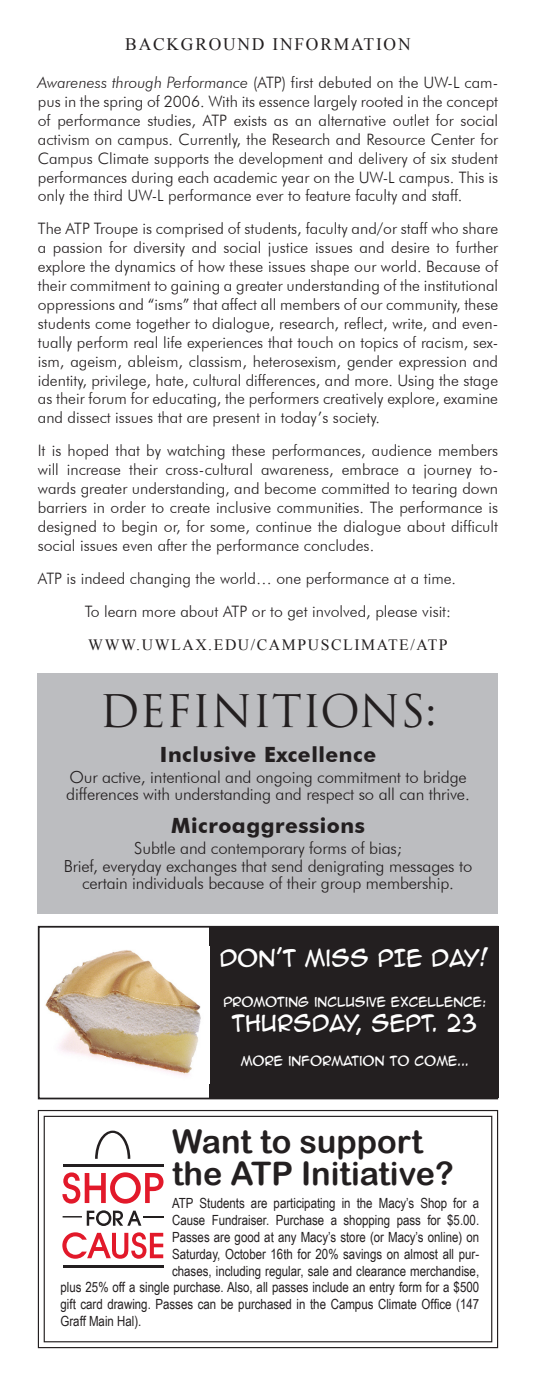
<style>
.page{position:relative;width:536px;height:1386px;background:#fff}
.page>*{position:absolute;margin:0;border:0;box-sizing:border-box;transform-origin:0 0}
.t1{font:43.75px "Trajan Pro";color:#231f20}
.t2{font:36.75px "Avenir LT Std";color:#231f20}
.t3{font:32.38px/31.5px "Arial Rounded MT Bold";color:#231f20}
.t4{font:21.35px "Anime Ace 2.0 BB";color:#fff}
.t5{font:700 21px "Futura BT";letter-spacing:.025em;color:#231f20}
.t6{font:21px "Anime Ace 2.0 BB";color:#fff}
.t7{font:17.5px "Times New Roman";letter-spacing:.1em;color:#231f20}
.t8{font:300 16.62px/17.5px "Futura BT";letter-spacing:-.01em;color:#231f20}
.t9{font:300 15.75px/18.9px "Futura BT";color:#231f20;text-align:justify}
.t10{font:15.75px "Times New Roman";letter-spacing:.1em;color:#231f20}
.t11{font:14px "Arial Narrow";color:#231f20}
.t12{font:12.25px "Anime Ace 2.0 BB";letter-spacing:-.005em;color:#fff}
.s1{font-style:italic}
.s2{color:#e2192a}
</style>
<div class="page">
<svg style="left:37px;top:1109px;width:461px;height:240px"></svg>
<div style="left:44px;top:1116px;width:448px;height:226px;border:1px solid #231f20"></div>
<div style="left:38px;top:673px;width:460px;height:241px;background:#bcbdc0"></div>
<svg style="left:62px;top:1172px;width:101px;height:32px"></svg>
<svg style="left:62px;top:1232px;width:101px;height:27px"></svg>
<hr style="left:143px;top:1216px;width:20px;height:2px;background:#211e1e">
<svg style="left:63px;top:1210px;width:78px;height:16px"></svg>
<hr style="left:63px;top:1265px;width:100px;height:3px;background:#231f20">
<svg style="left:95px;top:1131px;width:35px;height:28px"></svg>
<hr style="left:63px;top:1164px;width:100px;height:3px;background:#231f20">
<div style="left:209px;top:927px;width:289px;height:171px;background:#231f20"></div>
<img style="left:45px;top:950px;width:156px;height:126px">
<div style="left:38px;top:926px;width:460px;height:173px;border:2px solid #231f20"></div>
<p class="t7" style="left:125px;top:32px;width:287px">BACKGROUND INFORMATION</p>
<p class="t9" style="left:38px;top:73px;width:461px"><span class="s1">Awareness through Performance</span> (ATP) first debuted on the UW-L cam&shy;pus in the spring of 2006. With its essence largely rooted in the concept of performance studies, ATP exists as an alternative outlet for social activism on campus. Currently, the Research and Resource Center for Campus Climate supports the development and delivery of six student performances during each academic year on the UW-L campus. This is only the third UW-L performance ever to feature faculty and staff.</p>
<p class="t9" style="left:38px;top:219px;width:461px">The ATP Troupe is comprised of students, faculty and/or staff who share a passion for diversity and social justice issues and desire to further explore the dynamics of how these issues shape our world. Because of their commitment to gaining a greater understanding of the institutional oppressions and “isms” that affect all members of our community, these students come together to dialogue, research, reflect, write, and even&shy;tually perform real life experiences that touch on topics of racism, sex&shy;ism, ageism, ableism, classism, heterosexism, gender expression and identity, privilege, hate, cultural differences, and more. Using the stage as their forum for educating, the performers creatively explore, examine and dissect issues that are present in today’s society.</p>
<p class="t9" style="left:38px;top:441px;width:461px">It is hoped that by watching these performances, audience members will increase their cross-cultural awareness, embrace a journey to&shy;wards greater understanding, and become committed to tearing down barriers in order to create inclusive communities. The performance is designed to begin or, for some, continue the dialogue about difficult social issues even after the performance concludes.</p>
<p class="t9" style="left:38px;top:569px;width:419px">ATP is indeed changing the world… one performance at a time.</p>
<p class="t9" style="left:85px;top:601px;width:367px">To learn more about ATP or to get involved, please visit:</p>
<p class="t10" style="left:88px;top:634px;width:361px">WWW.UWLAX.EDU/CAMPUSCLIMATE/ATP</p>
<p class="t1" style="left:99px;top:683px;width:338px">DEFINITIONS:</p>
<p class="t5" style="left:160px;top:741px;width:218px">Inclusive Excellence</p>
<p class="t8" style="left:66px;top:768px;width:405px">Our active, intentional and ongoing commitment to bridge differences with understanding and respect so all can thrive.</p>
<p class="t5" style="left:171px;top:813px;width:195px">Microaggressions</p>
<p class="t8" style="left:134px;top:839px;width:269px">Subtle and contemporary forms of bias;</p>
<p class="t8" style="left:64px;top:857px;width:410px;text-align:center">Brief, everyday exchanges that send denigrating messages to certain individuals because of their group membership.</p>
<p class="t4" style="left:219px;top:944px;width:270px">DON'T MISS PIE DAY!</p>
<p class="t12" style="left:223px;top:994px;width:264px">PROMOTING INCLUSIVE EXCELLENCE:</p>
<p class="t6" style="left:232px;top:1009px;width:247px">THURSDAY, SEPT. 23</p>
<p class="t12" style="left:240px;top:1053px;width:229px">MORE INFORMATION TO COME...</p>
<p class="t3" style="left:172px;top:1126px;width:283px">Want to support the ATP Initiative?</p>
<p class="t11" style="left:172px;top:1193px;width:308px">ATP Students are participating in the Macy’s Shop for a</p>
<p class="t11" style="left:172px;top:1210px;width:308px">Cause Fundraiser. Purchase a shopping pass for $5.00.</p>
<p class="t11" style="left:172px;top:1227px;width:308px">Passes are good at any Macy’s store (or Macy’s online) on</p>
<p class="t11" style="left:172px;top:1244px;width:308px">Saturday, October 16th for 20% savings on almost all pur-</p>
<p class="t11" style="left:172px;top:1260px;width:308px">chases, including regular, sale and clearance merchandise,</p>
<p class="t11" style="left:60px;top:1277px;width:420px">plus 25% off a single purchase. Also, all passes include an entry form for a $500</p>
<p class="t11" style="left:60px;top:1294px;width:420px">gift card drawing. Passes can be purchased in the Campus Climate Office (147</p>
<p class="t11" style="left:60px;top:1311px;width:82px">Graff Main Hal).</p>
<p class="t2" style="left:-6px;top:1288px;width:270px">ND THE <span class="s2">MAGIC</span></p>
</div>
